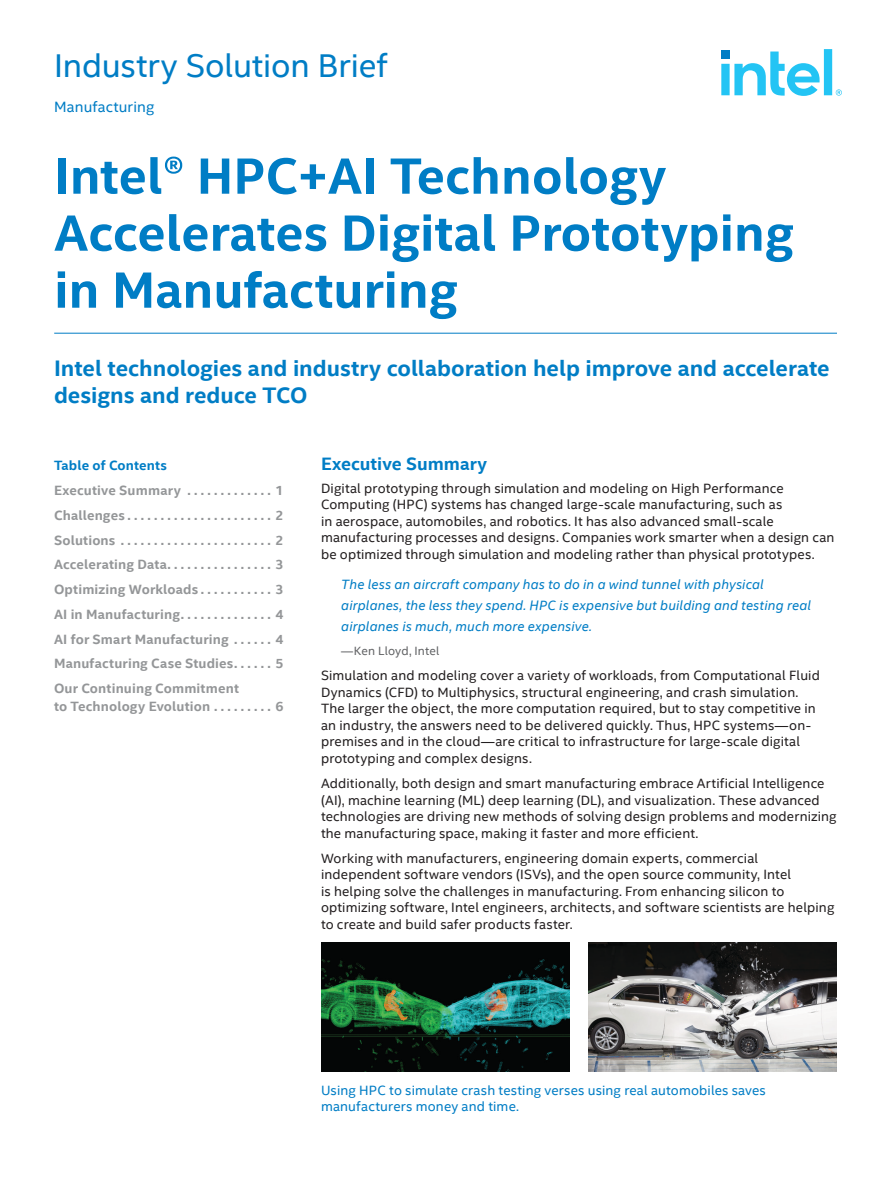
<style>
.page{position:relative;width:891px;height:1188px;background:#fff}
.page>*{position:absolute;margin:0;border:0;box-sizing:border-box;transform-origin:0 0}
.Main_Title{font:700 51px/57px "Intel Clear";color:#007dc5}
.PgTtlLft_-Page_Title{font:33px "Intel Clear";letter-spacing:-.005em;color:#007dc5}
.Subhead_1{font:700 22.5px/27px "Intel Clear";letter-spacing:-.005em;color:#007dc5}
.CopyHeaderBlue{font:700 18px "Intel Clear";color:#007dc5}
.Mini_Header{font:15px "Intel Clear";letter-spacing:.005em;color:#007dc5}
.MainCopy___Caption{font:13.5px/16.5px "Intel Clear";letter-spacing:.01em;color:#231f20}
.t1{font:700 13.5px/18px "Intel Clear";letter-spacing:.01em;color:#949698}
.pull_quote{font:italic 13.5px/21px "Intel Clear";letter-spacing:.01em;color:#007dc5}
.t2{font:13.5px/16.5px "Intel Clear";letter-spacing:.01em;color:#007dc5}
.ToC_-_Table_of_Conte{font:700 13.5px "Intel Clear";letter-spacing:.01em;color:#007dc5}
.quote_attribution{font:12px "Intel Clear";letter-spacing:.01em;color:#636466}
</style>
<div class="page">
<img style="left:321px;top:943px;width:249px;height:128px">
<img style="left:588px;top:943px;width:249px;height:128px">
<svg style="left:721px;top:49px;width:121px;height:47px"></svg>
<hr style="left:54px;top:333px;width:783px;height:1px;background:#007dc5">
<p class="PgTtlLft_-Page_Title" style="left:54px;top:45px;width:335px">Industry Solution Brief</p>
<p class="Mini_Header" style="left:54px;top:98px;width:102px">Manufacturing</p>
<p class="Main_Title" style="left:54px;top:148px;width:741px">Intel® HPC+AI Technology<br>Accelerates Digital Prototyping in Manufacturing</p>
<p class="Subhead_1" style="left:54px;top:355px;width:777px">Intel technologies and industry collaboration help improve and accelerate designs and reduce TCO</p>
<p class="ToC_-_Table_of_Conte" style="left:54px;top:457px;width:115px">Table of Contents</p>
<p class="t1" style="left:54px;top:482px;width:231px">Executive Summary . . . . . . . . . . . . . 1</p>
<p class="t1" style="left:54px;top:506px;width:231px">Challenges . . . . . . . . . . . . . . . . . . . . . . 2</p>
<p class="t1" style="left:54px;top:531px;width:231px">Solutions . . . . . . . . . . . . . . . . . . . . . . . 2</p>
<p class="t1" style="left:54px;top:556px;width:231px">Accelerating Data . . . . . . . . . . . . . . . . 3</p>
<p class="t1" style="left:54px;top:581px;width:231px">Optimizing Workloads . . . . . . . . . . . 3</p>
<p class="t1" style="left:54px;top:605px;width:231px">AI in Manufacturing . . . . . . . . . . . . . . 4</p>
<p class="t1" style="left:54px;top:630px;width:231px">AI for Smart Manufacturing . . . . . . 4</p>
<p class="t1" style="left:54px;top:655px;width:231px">Manufacturing Case Studies . . . . . . 5</p>
<p class="t1" style="left:54px;top:680px;width:231px">Our Continuing Commitment<br>to Technology Evolution . . . . . . . . . 6</p>
<p class="CopyHeaderBlue" style="left:321px;top:452px;width:168px">Executive Summary</p>
<p class="MainCopy___Caption" style="left:321px;top:480px;width:515px">Digital prototyping through simulation and modeling on High Performance Computing (HPC) systems has changed large-scale manufacturing, such as<br>in aerospace, automobiles, and robotics. It has also advanced small-scale manufacturing processes and designs. Companies work smarter when a design can be optimized through simulation and modeling rather than physical prototypes.</p>
<p class="pull_quote" style="left:341px;top:574px;width:472px">The less an aircraft company has to do in a wind tunnel with physical airplanes, the less they spend. HPC is expensive but building and testing real airplanes is much, much more expensive.</p>
<p class="quote_attribution" style="left:341px;top:643px;width:100px">—Ken Lloyd, Intel</p>
<p class="MainCopy___Caption" style="left:321px;top:667px;width:500px">Simulation and modeling cover a variety of workloads, from Computational Fluid Dynamics (CFD) to Multiphysics, structural engineering, and crash simulation.<br>The larger the object, the more computation required, but to stay competitive in an industry, the answers need to be delivered quickly. Thus, HPC systems—on&shy;premises and in the cloud—are critical to infrastructure for large-scale digital prototyping and complex designs.</p>
<p class="MainCopy___Caption" style="left:321px;top:775px;width:517px">Additionally, both design and smart manufacturing embrace Artificial Intelligence (AI), machine learning (ML) deep learning (DL), and visualization. These advanced technologies are driving new methods of solving design problems and modernizing the manufacturing space, making it faster and more efficient.</p>
<p class="MainCopy___Caption" style="left:321px;top:850px;width:515px">Working with manufacturers, engineering domain experts, commercial independent software vendors (ISVs), and the open source community, Intel<br>is helping solve the challenges in manufacturing. From enhancing silicon to optimizing software, Intel engineers, architects, and software scientists are helping to create and build safer products faster.</p>
<p class="t2" style="left:321px;top:1082px;width:446px">Using HPC to simulate crash testing verses using real automobiles saves manufacturers money and time.</p>
</div>
